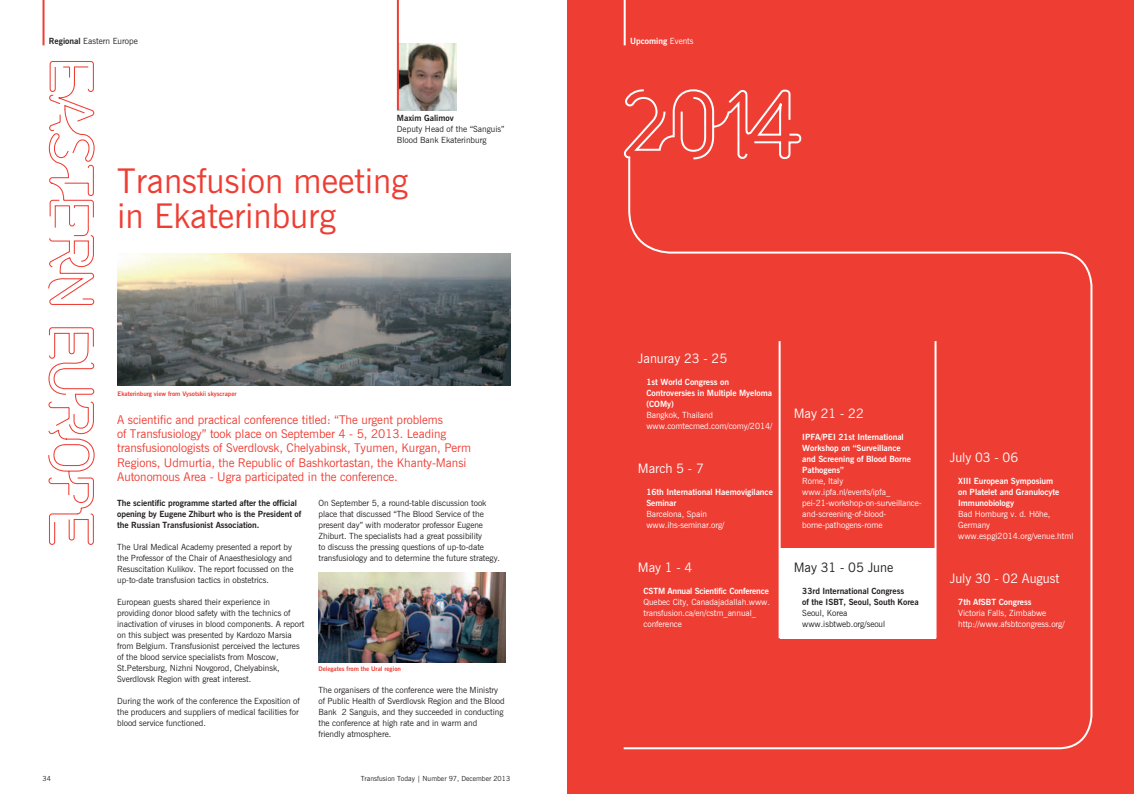
<style>
.page{position:relative;width:1134px;height:794px;background:#fff}
.page>*{position:absolute;margin:0;border:0;box-sizing:border-box;transform-origin:0 0}
.t1{font:34px/35.4px "News Gothic BT";color:#ee3e34}
.t2{font:13px "News Gothic BT";letter-spacing:-.005em;color:#fff}
.t3{font:13px "News Gothic BT";letter-spacing:-.005em;color:#231f20}
.t4{font:12px/14.4px "News Gothic BT";letter-spacing:-.005em;color:#ee3e34}
.t5{font:8.5px/11px "News Gothic BT";letter-spacing:-.005em;color:#231f20}
.t6{font:8.5px/11px "News Gothic BT";letter-spacing:-.005em;color:#fff}
.t7{font:700 8.5px/11px "News Gothic BT";letter-spacing:-.005em;color:#fff}
.t8{font:700 8.5px/11px "News Gothic BT";letter-spacing:-.005em;color:#231f20}
.t9{font:7px "News Gothic BT";color:#231f20}
.t10{font:700 6.3px "News Gothic BT";letter-spacing:-.005em;color:#ee3e34}
.s1{font-weight:700}
.s2{font-weight:400}
</style>
<div class="page">
<img style="left:399px;top:44px;width:57px;height:66px">
<div style="left:567px;top:0;width:567px;height:794px;background:#ee3e34"></div>
<hr style="left:624px;top:0;width:2px;height:45px;background:#fff">
<svg style="left:624px;top:89px;width:177px;height:67px"></svg>
<svg style="left:623px;top:156px;width:470px;height:594px"></svg>
<hr style="left:779px;top:341px;width:2px;height:297px;background:#fff">
<hr style="left:934px;top:341px;width:2px;height:297px;background:#fff">
<hr style="left:43px;top:0;width:2px;height:45px;background:#ee3e34">
<hr style="left:397px;top:0;width:2px;height:110px;background:#ee3e34">
<svg style="left:48px;top:61px;width:47px;height:484px"></svg>
<img style="left:117px;top:253px;width:393px;height:132px">
<img style="left:318px;top:572px;width:188px;height:90px">
<div style="left:780px;top:548px;width:155px;height:90px;background:#fff"></div>
<p class="t5" style="left:49px;top:35px;width:90px"><span class="s1">Regional</span> Eastern Europe</p>
<p class="t8" style="left:397px;top:112px;width:58px">Maxim Galimov</p>
<p class="t5" style="left:397px;top:123px;width:109px">Deputy Head of the “Sanguis”<br>Blood Bank Ekaterinburg</p>
<h1 class="t1" style="left:117px;top:163px;width:292px">Transfusion meeting in Ekaterinburg</h1>
<p class="t10" style="left:118px;top:390px;width:120px">Ekaterinburg view from Vysotskii skyscraper</p>
<p class="t4" style="left:117px;top:412px;width:355px">A scientific and practical conference titled: “The urgent problems<br>of Transfusiology” took place on September 4 - 5, 2013. Leading transfusionologists of Sverdlovsk, Chelyabinsk, Tyumen, Kurgan, Perm Regions, Udmurtia, the Republic of Bashkortastan, the Khanty-Mansi Autonomous Area - Ugra participated in the conference.</p>
<p class="t8" style="left:117px;top:497px;width:186px">The scientific programme started after the official opening by Eugene Zhiburt who is the President of the Russian Transfusionist Association.</p>
<p class="t5" style="left:117px;top:541px;width:178px">The Ural Medical Academy presented a report by the Professor of the Chair of Anaesthesiology and Resuscitation Kulikov. The report focussed on the up-to-date transfusion tactics in obstetrics.</p>
<p class="t5" style="left:117px;top:596px;width:189px">European guests shared their experience in providing donor blood safety with the technics of inactivation of viruses in blood components. A report on this subject was presented by Kardozo Marsia from Belgium. Transfusionist perceived the lectures of the blood service specialists from Moscow, St.Petersburg, Nizhni Novgorod, Chelyabinsk, Sverdlovsk Region with great interest.</p>
<p class="t5" style="left:117px;top:695px;width:184px;text-align:justify">During the work of the conference the Exposition of the producers and suppliers of medical facilities for blood service functioned.</p>
<p class="t5" style="left:318px;top:497px;width:183px">On September 5, a round-table discussion took place that discussed “The Blood Service of the present day” with moderator professor Eugene Zhiburt. The specialists had a great possibility<br>to discuss the pressing questions of up-to-date transfusiology and to determine the future strategy.</p>
<p class="t10" style="left:318px;top:665px;width:84px">Delegates from the Ural region</p>
<p class="t5" style="left:318px;top:684px;width:188px">The organisers of the conference were the Ministry of Public Health of Sverdlovsk Region and the Blood Bank №2 Sanguis, and they succeeded in conducting the conference at high rate and in warm and friendly atmosphere.</p>
<p class="t9" style="left:43px;top:774px;width:10px">34</p>
<p class="t9" style="left:361px;top:774px;width:151px">Transfusion Today | Number 97, December 2013</p>
<p class="t7" style="left:630px;top:35px;width:65px">Upcoming <span class="s2">Events</span></p>
<h2 class="t2" style="left:638px;top:350px;width:91px">Januray 23 - 25</h2>
<p class="t7" style="left:646px;top:376px;width:127px">1st World Congress on<br>Controversies in Multiple Myeloma (COMy)</p>
<p class="t6" style="left:646px;top:409px;width:128px">Bangkok, Thailand www.comtecmed.com/comy/2014/</p>
<h2 class="t2" style="left:638px;top:460px;width:67px">March 5 - 7</h2>
<p class="t7" style="left:646px;top:486px;width:128px">16th International Haemovigilance<br>Seminar</p>
<p class="t6" style="left:646px;top:508px;width:80px">Barcelona, Spain www.ihs-seminar.org/</p>
<h2 class="t2" style="left:638px;top:559px;width:56px">May 1 - 4</h2>
<p class="t7" style="left:643px;top:585px;width:127px">CSTM Annual Scientific Conference</p>
<p class="t6" style="left:643px;top:596px;width:128px">Quebec City, Canadajadallah.www. transfusion.ca/en/cstm_annual_ conference</p>
<h2 class="t2" style="left:794px;top:405px;width:72px">May 21 - 22</h2>
<p class="t7" style="left:802px;top:431px;width:110px">IPFA/PEI 21st International<br>Workshop on “Surveillance and Screening of Blood Borne<br>Pathogens”</p>
<p class="t6" style="left:802px;top:475px;width:121px">Rome, Italy www.ipfa.nl/events/ipfa_ pei-21-workshop-on-surveillance&shy;and-screening-of-blood&shy;borne-pathogens-rome</p>
<h2 class="t3" style="left:794px;top:559px;width:101px">May 31 - 05 June</h2>
<p class="t8" style="left:802px;top:585px;width:118px">33rd International Congress<br>of the ISBT, Seoul, South Korea</p>
<p class="t5" style="left:802px;top:607px;width:84px">Seoul, Korea www.isbtweb.org/seoul</p>
<h2 class="t2" style="left:950px;top:449px;width:70px">July 03 - 06</h2>
<p class="t7" style="left:958px;top:475px;width:103px">XIII European Symposium on Platelet and Granulocyte<br>Immunobiology</p>
<p class="t6" style="left:958px;top:508px;width:117px">Bad Homburg v. d. Höhe,<br>Germany www.espgi2014.org/venue.html</p>
<h2 class="t2" style="left:950px;top:570px;width:111px">July 30 - 02 August</h2>
<p class="t7" style="left:958px;top:596px;width:75px">7th AfSBT Congress</p>
<p class="t6" style="left:958px;top:607px;width:108px">Victoria Falls, Zimbabwe http://www.afsbtcongress.org/</p>
</div>
